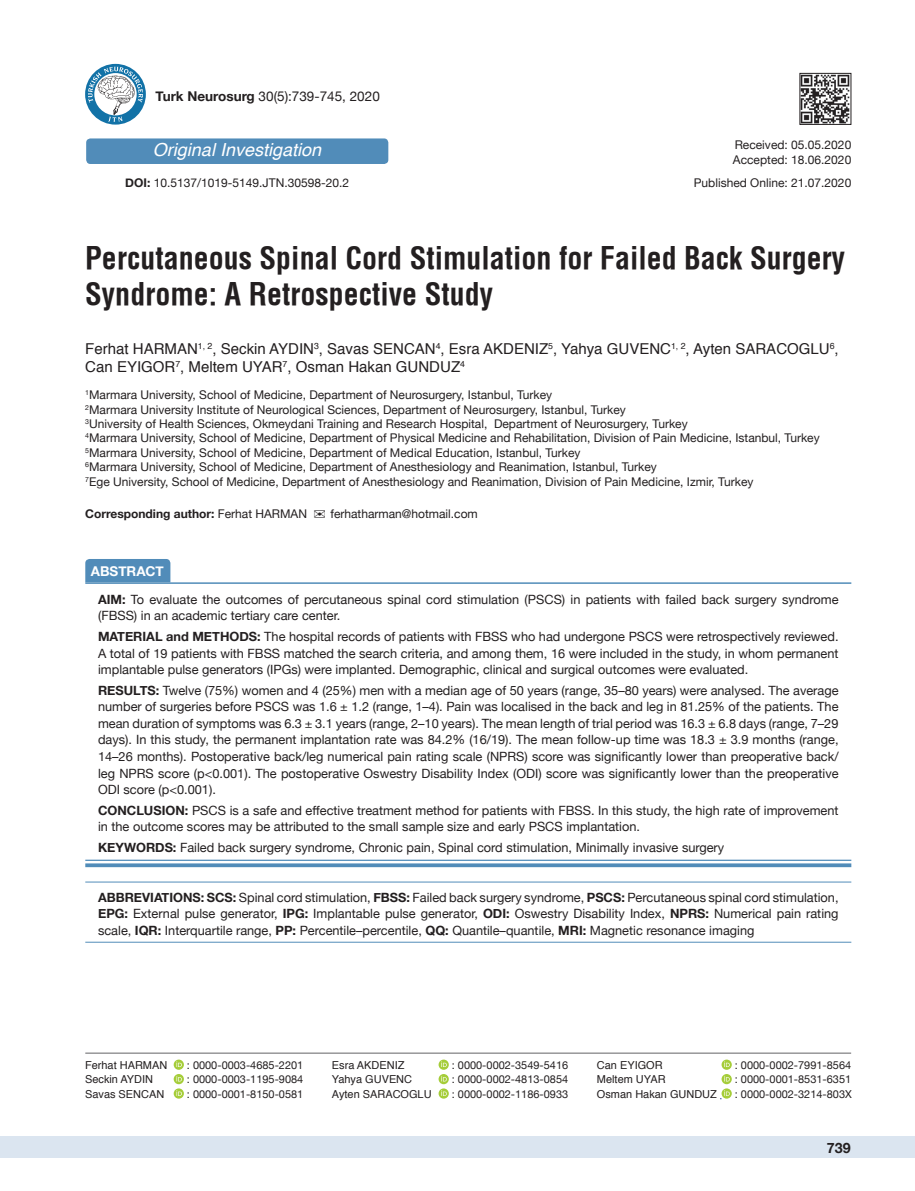
<style>
.page{position:relative;width:915px;height:1191px;background:#fff}
.page>*{position:absolute;margin:0;border:0;box-sizing:border-box;transform-origin:0 0}
.t1{font:700 30px/36px "Helvetica Condens";color:#231f20}
.t2{font:italic 18px "Helvetica";color:#fff}
.t3{font:15px/18px "Helvetica";color:#231f20}
.t4{font:700 14.25px "Helvetica Neue";color:#231f20}
.t5{font:13.5px "Helvetica Neue";color:#231f20}
.t6{font:700 13.5px "Helvetica Neue";color:#fff}
.t7{font:12.75px/16.5px "Helvetica Neue";color:#231f20;text-align:justify}
.t8{font:12px/14.4px "Helvetica Neue";color:#231f20}
.t9{font:700 12px "Helvetica Neue";color:#231f20}
.t10{font:10.95px "Helvetica Neue";color:#231f20}
.t11{font:10.95px "Helvetica";color:#231f20}
.s1{font-weight:700}
.s2{font-weight:400}
</style>
<div class="page">
<div style="left:0;top:1136px;width:914px;height:22px;background:#dbe5f0"></div>
<svg style="left:85px;top:64px;width:61px;height:61px"></svg>
<svg style="left:88px;top:67px;width:55px;height:55px"></svg>
<div style="left:86px;top:138px;width:302px;height:26px;background:#518cb9;border-radius:4px"></div>
<img style="left:801px;top:75px;width:47px;height:48px">
<div style="left:799px;top:73px;width:51px;height:52px;border:1px solid #231f20"></div>
<hr style="left:85px;top:1052px;width:765px;height:1px;background:#636366">
<div style="left:85px;top:559px;width:85px;height:23px;background:#518cb9"></div>
<hr style="left:85px;top:582px;width:766px;height:2px;background:#518cb9">
<hr style="left:85px;top:859px;width:766px;height:2px;background:#518cb9">
<svg style="left:85px;top:863px;width:766px;height:4px;background:#6398c0"></svg>
<hr style="left:85px;top:881px;width:766px;height:1px;background:#518cb9">
<hr style="left:85px;top:941px;width:766px;height:1px;background:#518cb9">
<svg style="left:721px;top:1059px;width:10px;height:10px"></svg>
<svg style="left:724px;top:1061px;width:5px;height:6px"></svg>
<svg style="left:721px;top:1074px;width:10px;height:10px"></svg>
<svg style="left:724px;top:1075px;width:5px;height:6px"></svg>
<svg style="left:721px;top:1088px;width:10px;height:10px"></svg>
<svg style="left:720px;top:1090px;width:9px;height:9px"></svg>
<svg style="left:174px;top:1059px;width:10px;height:10px"></svg>
<svg style="left:176px;top:1061px;width:6px;height:6px"></svg>
<svg style="left:174px;top:1074px;width:10px;height:10px"></svg>
<svg style="left:176px;top:1075px;width:6px;height:6px"></svg>
<svg style="left:174px;top:1088px;width:10px;height:10px"></svg>
<svg style="left:176px;top:1090px;width:6px;height:5px"></svg>
<svg style="left:438px;top:1059px;width:10px;height:10px"></svg>
<svg style="left:441px;top:1061px;width:5px;height:6px"></svg>
<svg style="left:438px;top:1074px;width:10px;height:10px"></svg>
<svg style="left:441px;top:1075px;width:5px;height:6px"></svg>
<svg style="left:438px;top:1088px;width:10px;height:10px"></svg>
<svg style="left:441px;top:1090px;width:5px;height:5px"></svg>
<p class="t5" style="left:156px;top:86px;width:225px"><span class="s1">Turk Neurosurg</span> 30(5):739-745, 2020</p>
<h2 class="t2" style="left:153px;top:136px;width:170px">Original Investigation</h2>
<p class="t8" style="left:125px;top:177px;width:225px"><span class="s1">DOI:</span> 10.5137/1019-5149.JTN.30598-20.2</p>
<p class="t8" style="left:732px;top:139px;width:120px">Received: 05.05.2020<br>Accepted: 18.06.2020</p>
<p class="t8" style="left:693px;top:176px;width:159px">Published Online: 21.07.2020</p>
<h1 class="t1" style="left:85px;top:240px;width:761px">Percutaneous Spinal Cord Stimulation for Failed Back Surgery<br>Syndrome: A Retrospective Study</h1>
<p class="t3" style="left:85px;top:340px;width:754px">Ferhat HARMAN<sup>1,</sup> <sup>2</sup>, Seckin AYDIN<sup>3</sup>, Savas SENCAN<sup>4</sup>, Esra AKDENIZ<sup>5</sup>, Yahya GUVENC<sup>1,</sup> <sup>2</sup>, Ayten SARACOGLU<sup>6</sup>,<br>Can EYIGOR<sup>7</sup>, Meltem UYAR<sup>7</sup>, Osman Hakan GUNDUZ<sup>4</sup></p>
<p class="t8" style="left:85px;top:388px;width:735px"><sup>1</sup>Marmara University, School of Medicine, Department of Neurosurgery, Istanbul, Turkey<br><sup>2</sup>Marmara University Institute of Neurological Sciences, Department of Neurosurgery, Istanbul, Turkey<br><sup>3</sup>University of Health Sciences, Okmeydani Training and Research Hospital, Department of Neurosurgery, Turkey<br><sup>4</sup>Marmara University, School of Medicine, Department of Physical Medicine and Rehabilitation, Division of Pain Medicine, Istanbul, Turkey <sup>5</sup>Marmara University, School of Medicine, Department of Medical Education, Istanbul, Turkey<br><sup>6</sup>Marmara University, School of Medicine, Department of Anesthesiology and Reanimation, Istanbul, Turkey<br><sup>7</sup>Ege University, School of Medicine, Department of Anesthesiology and Reanimation, Division of Pain Medicine, Izmir, Turkey</p>
<p class="t9" style="left:85px;top:504px;width:223px">Corresponding author: <span class="s2">Ferhat HARMAN</span></p>
<p class="t8" style="left:330px;top:507px;width:149px">ferhatharman@hotmail.com</p>
<p class="t6" style="left:91px;top:560px;width:75px">ABSTRACT</p>
<p class="t7" style="left:98px;top:592px;width:741px"><span class="s1">AIM:</span> To evaluate the outcomes of percutaneous spinal cord stimulation (PSCS) in patients with failed back surgery syndrome (FBSS) in an academic tertiary care center.</p>
<p class="t7" style="left:98px;top:629px;width:741px"><span class="s1">MATERIAL and METHODS:</span> The hospital records of patients with FBSS who had undergone PSCS were retrospectively reviewed.<br>A total of 19 patients with FBSS matched the search criteria, and among them, 16 were included in the study, in whom permanent implantable pulse generators (IPGs) were implanted. Demographic, clinical and surgical outcomes were evaluated.</p>
<p class="t7" style="left:98px;top:683px;width:741px"><span class="s1">RESULTS:</span> Twelve (75%) women and 4 (25%) men with a median age of 50 years (range, 35–80 years) were analysed. The average number of surgeries before PSCS was 1.6 ± 1.2 (range, 1–4). Pain was localised in the back and leg in 81.25% of the patients. The mean duration of symptoms was 6.3 ± 3.1 years (range, 2–10 years). The mean length of trial period was 16.3 ± 6.8 days (range, 7–29 days). In this study, the permanent implantation rate was 84.2% (16/19). The mean follow-up time was 18.3 ± 3.9 months (range, 14–26 months). Postoperative back/leg numerical pain rating scale (NPRS) score was significantly lower than preoperative back/ leg NPRS score (p&lt;0.001). The postoperative Oswestry Disability Index (ODI) score was significantly lower than the preoperative ODI score (p&lt;0.001).</p>
<p class="t7" style="left:98px;top:802px;width:741px"><span class="s1">CONCLUSION:</span> PSCS is a safe and effective treatment method for patients with FBSS. In this study, the high rate of improvement in the outcome scores may be attributed to the small sample size and early PSCS implantation.</p>
<p class="t7" style="left:98px;top:840px;width:627px"><span class="s1">KEYWORDS:</span> Failed back surgery syndrome, Chronic pain, Spinal cord stimulation, Minimally invasive surgery</p>
<p class="t7" style="left:98px;top:889px;width:741px"><span class="s1">ABBREVIATIONS: SCS:</span> Spinal cord stimulation, <span class="s1">FBSS:</span> Failed back surgery syndrome, <span class="s1">PSCS:</span> Percutaneous spinal cord stimulation, <span class="s1">EPG:</span> External pulse generator, <span class="s1">IPG:</span> Implantable pulse generator, <span class="s1">ODI:</span> Oswestry Disability Index, <span class="s1">NPRS:</span> Numerical pain rating scale, <span class="s1">IQR:</span> Interquartile range, <span class="s1">PP:</span> Percentile–percentile, <span class="s1">QQ:</span> Quantile–quantile, <span class="s1">MRI:</span> Magnetic resonance imaging</p>
<p class="t11" style="left:85px;top:1056px;width:84px">Ferhat HARMAN</p>
<p class="t10" style="left:187px;top:1057px;width:118px">: 0000-0003-4685-2201</p>
<p class="t11" style="left:85px;top:1071px;width:69px">Seckin AYDIN</p>
<p class="t10" style="left:187px;top:1071px;width:118px">: 0000-0003-1195-9084</p>
<p class="t11" style="left:85px;top:1085px;width:81px">Savas SENCAN</p>
<p class="t10" style="left:187px;top:1086px;width:118px">: 0000-0001-8150-0581</p>
<p class="t11" style="left:332px;top:1056px;width:74px">Esra AKDENIZ</p>
<p class="t10" style="left:451px;top:1057px;width:118px">: 0000-0002-3549-5416</p>
<p class="t11" style="left:332px;top:1071px;width:82px">Yahya GUVENC</p>
<p class="t10" style="left:451px;top:1071px;width:118px">: 0000-0002-4813-0854</p>
<p class="t11" style="left:332px;top:1085px;width:101px">Ayten SARACOGLU</p>
<p class="t10" style="left:451px;top:1086px;width:118px">: 0000-0002-1186-0933</p>
<p class="t11" style="left:596px;top:1056px;width:67px">Can EYIGOR</p>
<p class="t10" style="left:734px;top:1057px;width:118px">: 0000-0002-7991-8564</p>
<p class="t11" style="left:596px;top:1071px;width:70px">Meltem UYAR</p>
<p class="t10" style="left:734px;top:1071px;width:118px">: 0000-0001-8531-6351</p>
<p class="t11" style="left:596px;top:1085px;width:121px">Osman Hakan GUNDUZ</p>
<p class="t10" style="left:734px;top:1086px;width:118px">: 0000-0002-3214-803X</p>
<p class="t4" style="left:826px;top:1137px;width:25px">739</p>
</div>
